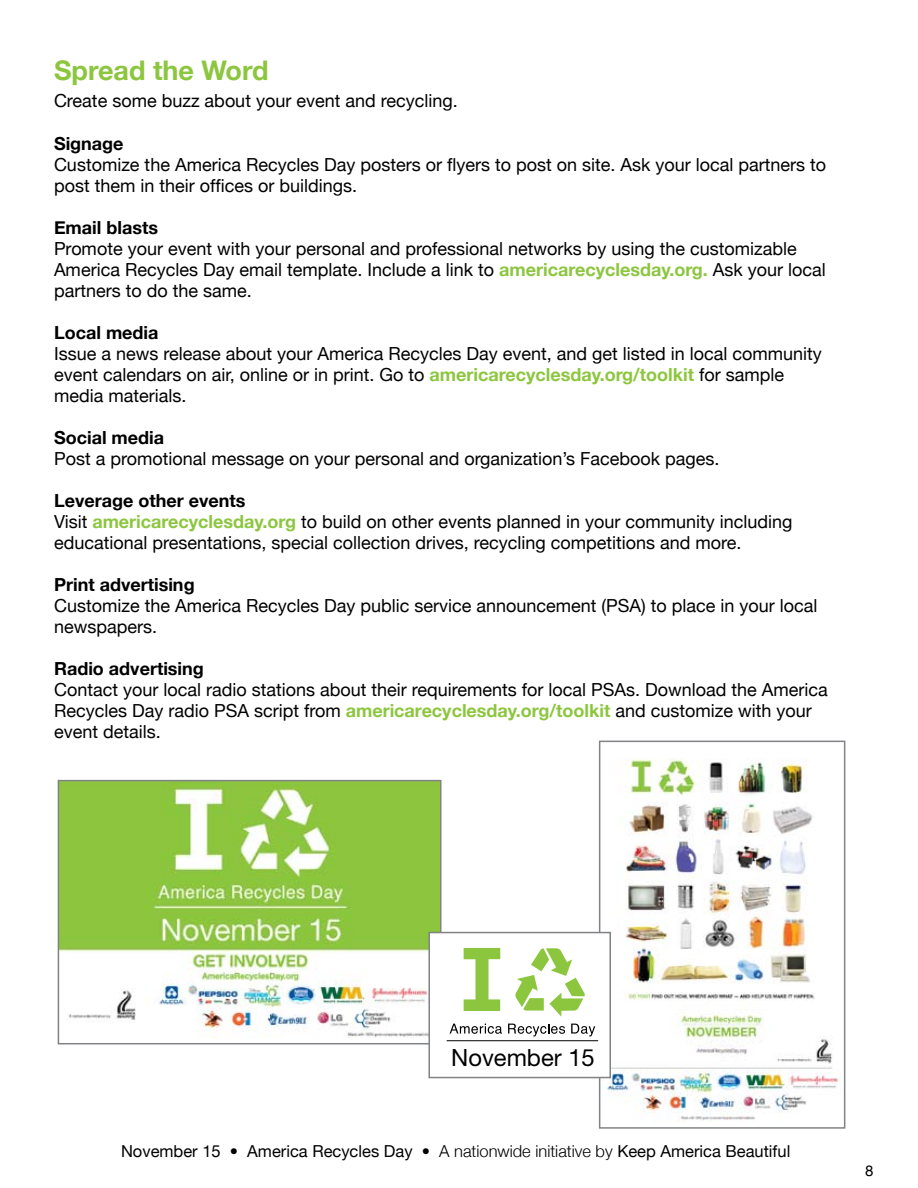
<style>
.page{position:relative;width:918px;height:1188px;background:#fff}
.page>*{position:absolute;margin:0;border:0;box-sizing:border-box;transform-origin:0 0}
.t1{font:700 27px "Helvetica Neue";color:#8cc63f}
.t2{font:23.7px "Helvetica Neue";color:#000}
.t3{font:18px/21px "Helvetica Neue";color:#000}
.t4{font:700 18px "Helvetica Neue";color:#000}
.t5{font:16.5px "Helvetica Neue";color:#000}
.t6{font:15px "Helvetica Neue";color:#000}
.s1{font-weight:700;color:#8cc63f}
.s2{font-weight:700}
.s3{font-weight:300}
</style>
<div class="page">
<img style="left:61px;top:783px;width:378px;height:254px">
<div style="left:58px;top:780px;width:384px;height:264px;border:2px solid #808285"></div>
<img style="left:602px;top:758px;width:239px;height:363px">
<div style="left:599px;top:741px;width:246px;height:388px;border:2px solid #808285"></div>
<div style="left:429px;top:933px;width:181px;height:145px;background:#fff"></div>
<hr style="left:447px;top:1040px;width:151px;height:1px;background:#000">
<svg style="left:515px;top:948px;width:70px;height:69px"></svg>
<svg style="left:464px;top:948px;width:36px;height:63px"></svg>
<svg style="left:450px;top:1024px;width:52px;height:10px"></svg>
<svg style="left:508px;top:1024px;width:57px;height:13px"></svg>
<svg style="left:571px;top:1024px;width:24px;height:13px"></svg>
<div style="left:428px;top:932px;width:183px;height:146px;border:2px solid #808285"></div>
<h1 class="t1" style="left:54px;top:54px;width:216px">Spread the Word</h1>
<p class="t3" style="left:54px;top:90px;width:405px">Create some buzz about your event and recycling.</p>
<p class="t4" style="left:54px;top:132px;width:71px">Signage</p>
<p class="t3" style="left:54px;top:154px;width:774px">Customize the America Recycles Day posters or flyers to post on site. Ask your local partners to post them in their offices or buildings.</p>
<p class="t4" style="left:54px;top:216px;width:106px">Email blasts</p>
<p class="t3" style="left:54px;top:238px;width:773px">Promote your event with your personal and professional networks by using the customizable<br>America Recycles Day email template. Include a link to <span class="s1">americarecyclesday.org.</span> Ask your local partners to do the same.</p>
<p class="t4" style="left:54px;top:321px;width:106px">Local media</p>
<p class="t3" style="left:54px;top:343px;width:769px">Issue a news release about your America Recycles Day event, and get listed in local community event calendars on air, online or in print. Go to <span class="s1">americarecyclesday.org/toolkit</span> for sample media materials.</p>
<p class="t4" style="left:54px;top:426px;width:112px">Social media</p>
<p class="t3" style="left:54px;top:448px;width:667px">Post a promotional message on your personal and organization’s Facebook pages.</p>
<p class="t3" style="left:54px;top:490px;width:740px"><span class="s2">Leverage other events<br></span>Visit <span class="s1">americarecyclesday.org</span> to build on other events planned in your community including educational presentations, special collection drives, recycling competitions and more.</p>
<p class="t4" style="left:54px;top:573px;width:142px">Print advertising</p>
<p class="t3" style="left:54px;top:595px;width:765px">Customize the America Recycles Day public service announcement (PSA) to place in your local newspapers.</p>
<p class="t4" style="left:54px;top:657px;width:151px">Radio advertising</p>
<p class="t3" style="left:54px;top:679px;width:775px">Contact your local radio stations about their requirements for local PSAs. Download the America<br>Recycles Day radio PSA script from <span class="s1">americarecyclesday.org/toolkit</span> and customize with your event details.</p>
<h2 class="t2" style="left:451px;top:1044px;width:145px">November 15</h2>
<p class="t5" style="left:121px;top:1141px;width:671px">November 15 <span class="s3">•</span> America Recycles Day <span class="s3">• A nationwide initiative by</span> Keep America Beautiful</p>
<p class="t6" style="left:865px;top:1162px;width:10px">8</p>
</div>
